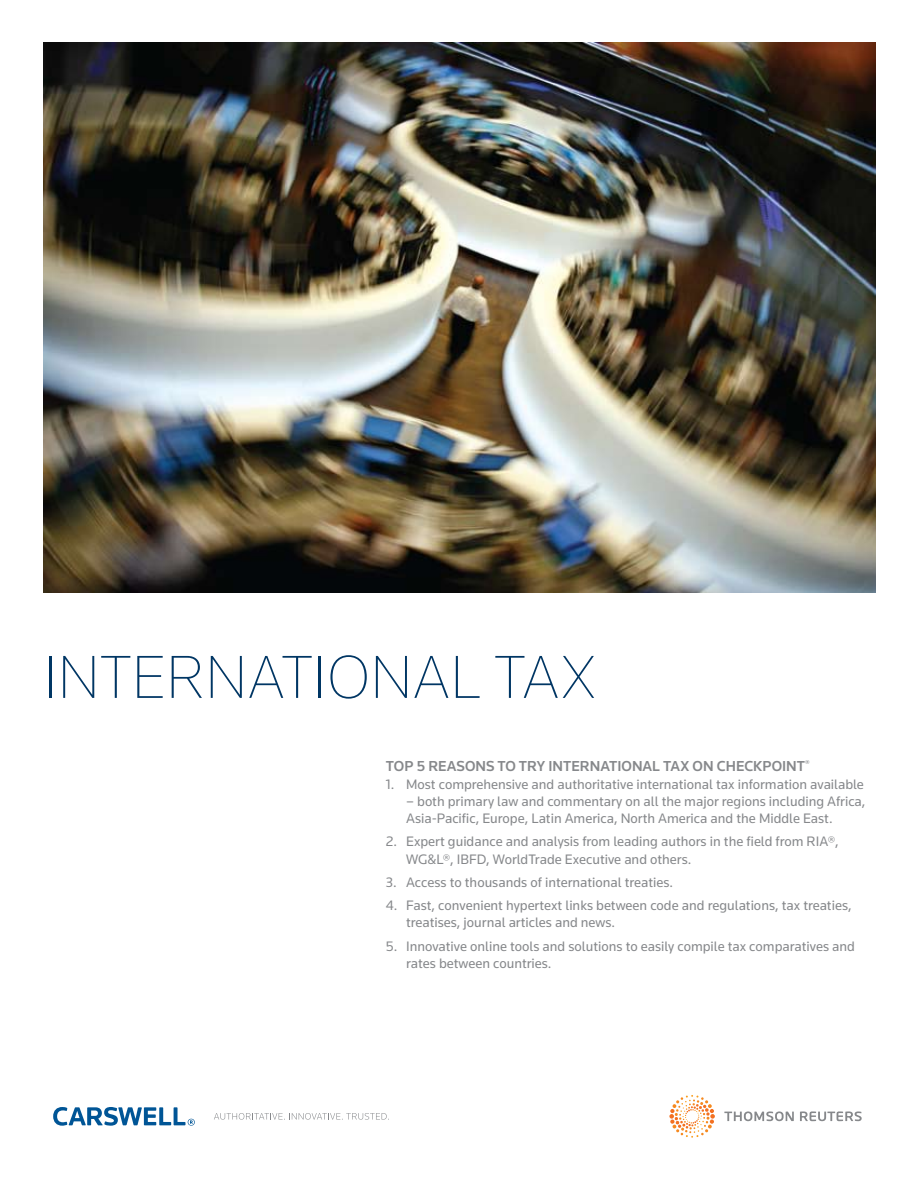
<style>
.page{position:relative;width:918px;height:1188px;background:#fff}
.page>*{position:absolute;margin:0;border:0;box-sizing:border-box;transform-origin:0 0}
.t1{font:200 63px "Knowledge";color:#003664}
.t2{font:500 15px "Knowledge";color:#86888b}
.t3{font:14.25px/17.2px "Knowledge";color:#86888b}
</style>
<div class="page">
<img style="left:44px;top:42px;width:831px;height:551px">
<svg style="left:724px;top:1111px;width:138px;height:10px"></svg>
<svg style="left:669px;top:1095px;width:46px;height:43px"></svg>
<svg style="left:53px;top:1107px;width:142px;height:19px"></svg>
<svg style="left:214px;top:1113px;width:175px;height:7px"></svg>
<h1 class="t1" style="left:44px;top:638px;width:555px">INTERNATIONAL TAX</h1>
<p class="t2" style="left:386px;top:757px;width:425px">TOP 5 REASONS TO TRY INTERNATIONAL TAX ON CHECKPOINT<sup>®</sup></p>
<p class="t3" style="left:386px;top:775px;width:480px">1. Most comprehensive and authoritative international tax information available</p>
<p class="t3" style="left:406px;top:792px;width:461px">– both primary law and commentary on all the major regions including Africa,<br>Asia-Pacific, Europe, Latin America, North America and the Middle East.</p>
<p class="t3" style="left:406px;top:833px;width:434px;text-indent:-20px">2. Expert guidance and analysis from leading authors in the field from RIA®,<br>WG&amp;L®, IBFD, WorldTrade Executive and others.</p>
<p class="t3" style="left:386px;top:873px;width:289px">3. Access to thousands of international treaties.</p>
<p class="t3" style="left:406px;top:897px;width:447px;text-indent:-20px">4. Fast, convenient hypertext links between code and regulations, tax treaties, treatises, journal articles and news.</p>
<p class="t3" style="left:406px;top:937px;width:450px;text-indent:-20px">5. Innovative online tools and solutions to easily compile tax comparatives and rates between countries.</p>
</div>
